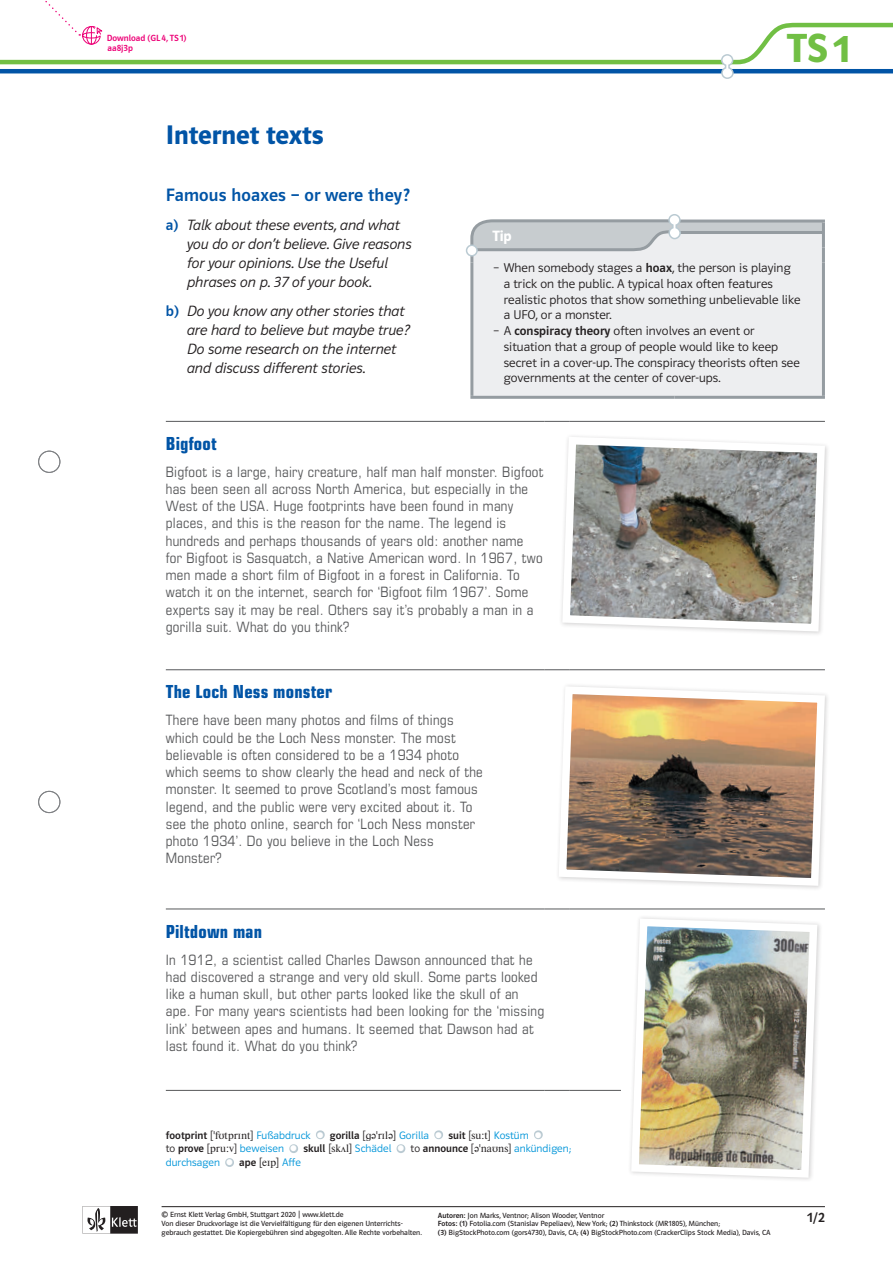
<style>
.page{position:relative;width:893px;height:1263px;background:#fff}
.page>*{position:absolute;margin:0;border:0;box-sizing:border-box;transform-origin:0 0}
.t1{font:42px "Polo 22 K Hfett";color:#71bf44}
.g_titel_3{font:600 27px "Polo CEF";color:#0154a6}
.g_titel_aufgabe{font:700 condensed 18px "Eurostile LT";letter-spacing:.01em;color:#0154a6}
.g_titel_aufgabe_geri{font:500 18px "Polo CEF";letter-spacing:.01em;color:#0154a6}
.g_arbeitsanw_liste{font:italic 300 15px/19.2px "Polo CEF";color:#231f20}
.t2{font:600 15px "Polo CEF";color:#fff}
.g_text_web{font:condensed 14.25px/17.2px "Eurostile LT";letter-spacing:.02em;color:#57585a}
.t3{font:500 13.5px "Polo CEF";color:#231f20}
.g_text_box{font:300 12.75px/15.8px "Polo CEF";letter-spacing:.005em;color:#231f20}
.g_fussnote{font:300 10.8px/13.8px "Polo CEF";letter-spacing:.005em;color:#0095d9}
.Online_Link_1{font:500 9px/10.5px "Polo CEF";color:#ed0277}
.t4{font:7.5px/8.9px "Polo CEF";color:#231f20}
.s1{font-weight:500;font-style:normal;color:#0154a6}
.s2{font-weight:500}
.s3{font-weight:500;color:#231f20}
.s4{color:#231f20}
.s5{font-family:"Klett 55 Phon Ser";font-weight:400;color:#231f20}
.s6{font-family:"Mistral";font-weight:400;font-size:13.5px;color:#fff}
</style>
<div class="page">
<svg style="left:83px;top:1206px;width:55px;height:27px"></svg>
<div style="left:38px;top:451px;width:22px;height:22px;border:1px solid #808285;border-radius:50%"></div>
<div style="left:38px;top:791px;width:22px;height:22px;border:1px solid #808285;border-radius:50%"></div>
<hr style="left:162px;top:1206px;width:663px;height:1px;background:#231f20">
<svg style="left:0;top:1px;width:893px;height:78px"></svg>
<hr style="left:166px;top:421px;width:378px;height:1px;background:#57585a">
<svg style="left:544px;top:421px;width:26px;height:1px"></svg>
<hr style="left:570px;top:421px;width:255px;height:1px;background:#57585a">
<hr style="left:166px;top:669px;width:378px;height:1px;background:#57585a">
<svg style="left:544px;top:669px;width:26px;height:1px"></svg>
<hr style="left:570px;top:669px;width:255px;height:1px;background:#57585a">
<hr style="left:166px;top:908px;width:378px;height:1px;background:#57585a">
<svg style="left:544px;top:908px;width:26px;height:1px"></svg>
<hr style="left:570px;top:908px;width:255px;height:1px;background:#57585a">
<hr style="left:166px;top:1090px;width:378px;height:1px;background:#57585a">
<svg style="left:544px;top:1090px;width:26px;height:1px"></svg>
<hr style="left:570px;top:1090px;width:255px;height:1px;background:#57585a">
<svg style="left:561px;top:436px;width:267px;height:198px"></svg>
<svg style="left:558px;top:685px;width:270px;height:204px"></svg>
<div style="left:621px;top:1075px;width:212px;height:29px;background:#fff"></div>
<img style="left:630px;top:917px;width:190px;height:263px">
<svg style="left:316px;top:1130px;width:9px;height:10px"></svg>
<svg style="left:434px;top:1130px;width:9px;height:10px"></svg>
<svg style="left:534px;top:1130px;width:9px;height:10px"></svg>
<svg style="left:289px;top:1144px;width:9px;height:9px"></svg>
<svg style="left:396px;top:1144px;width:10px;height:9px"></svg>
<svg style="left:225px;top:1158px;width:9px;height:9px"></svg>
<div style="left:674px;top:221px;width:149px;height:11px;background:#c7cccf"></div>
<div style="left:473px;top:234px;width:349px;height:162px;background:#edeef0"></div>
<hr style="left:470px;top:263px;width:3px;height:133px;background:#959ca1">
<hr style="left:822px;top:263px;width:3px;height:133px;background:#959ca1">
<hr style="left:470px;top:396px;width:204px;height:3px;background:#959ca1">
<hr style="left:674px;top:396px;width:151px;height:3px;background:#959ca1">
<hr style="left:470px;top:247px;width:3px;height:16px;background:#959ca1">
<hr style="left:822px;top:247px;width:3px;height:16px;background:#959ca1">
<hr style="left:673px;top:220px;width:152px;height:3px;background:#959ca1">
<svg style="left:822px;top:223px;width:3px;height:24px"></svg>
<hr style="left:673px;top:231px;width:152px;height:3px;background:#959ca1">
<div style="left:466px;top:244px;width:12px;height:12px;border:2px solid #bacad2;border-radius:50%"></div>
<svg style="left:469px;top:214px;width:213px;height:39px"></svg>
<p class="Online_Link_1" style="left:107px;top:33px;width:81px">Download (GL4, TS1) aa8j3p</p>
<p class="t1" style="left:787px;top:26px;width:65px">TS 1</p>
<p class="g_titel_3" style="left:166px;top:118px;width:160px">Internet texts</p>
<p class="g_titel_aufgabe_geri" style="left:166px;top:184px;width:245px">Famous hoaxes – or were they?</p>
<p class="g_arbeitsanw_liste" style="left:187px;top:215px;width:226px;text-indent:-21px"><span class="s1">a)</span> Talk about these events, and what you do or don’t believe. Give reasons for your opinions. Use the Useful phrases on p. 37 of your book.</p>
<p class="g_arbeitsanw_liste" style="left:187px;top:301px;width:224px;text-indent:-21px"><span class="s1">b)</span> Do you know any other stories that are hard to believe but maybe true?<br>Do some research on the internet and discuss different stories.</p>
<p class="t2" style="left:492px;top:227px;width:21px">Tip</p>
<p class="g_text_box" style="left:504px;top:260px;width:298px;text-indent:-11px">– When somebody stages a <span class="s2">hoax</span>, the person is playing<br>a trick on the public. A typical hoax often features realistic photos that show something unbelievable like a UFO, or a monster.</p>
<p class="g_text_box" style="left:504px;top:323px;width:298px;text-indent:-11px">– A <span class="s2">conspiracy theory</span> often involves an event or situation that a group of people would like to keep secret in a cover-up. The conspiracy theorists often see governments at the center of cover-ups.</p>
<p class="g_titel_aufgabe" style="left:166px;top:432px;width:52px">Bigfoot</p>
<p class="g_text_web" style="left:166px;top:463px;width:379px">Bigfoot is a large, hairy creature, half man half monster. Bigfoot has been seen all across North America, but especially in the West of the USA. Huge footprints have been found in many places, and this is the reason for the name. The legend is hundreds and perhaps thousands of years old: another name<br>for Bigfoot is Sasquatch, a Native American word. In 1967, two men made a short film of Bigfoot in a forest in California. To watch it on the internet, search for ‘Bigfoot film 1967’. Some experts say it may be real. Others say it’s probably a man in a gorilla suit. What do you think?</p>
<p class="g_titel_aufgabe" style="left:166px;top:681px;width:168px">The Loch Ness monster</p>
<p class="g_text_web" style="left:166px;top:711px;width:319px">There have been many photos and films of things which could be the Loch Ness monster. The most believable is often considered to be a 1934 photo which seems to show clearly the head and neck of the monster. It seemed to prove Scotland’s most famous legend, and the public were very excited about it. To see the photo online, search for ‘Loch Ness monster photo 1934’. Do you believe in the Loch Ness Monster?</p>
<p class="g_titel_aufgabe" style="left:166px;top:920px;width:98px">Piltdown man</p>
<p class="g_text_web" style="left:166px;top:950px;width:380px">In 1912, a scientist called Charles Dawson announced that he had discovered a strange and very old skull. Some parts looked like a human skull, but other parts looked like the skull of an ape. For many years scientists had been looking for the ‘missing link’ between apes and humans. It seemed that Dawson had at last found it. What do you think?</p>
<p class="g_fussnote" style="left:166px;top:1128px;width:407px"><span class="s3">footprint</span> <span class="s4">[</span><span class="s5">*fUtprInt</span><span class="s4">]</span> Fußabdruck <span class="s6">●</span> <span class="s3">gorilla</span> <span class="s4">[</span><span class="s5">GE*rIlE</span><span class="s4">]</span> Gorilla <span class="s6">●</span> <span class="s3">suit</span> <span class="s4">[</span><span class="s5">su:t</span><span class="s4">]</span> Kostüm <span class="s6">●<br></span><span class="s4">to</span> <span class="s3">prove</span> <span class="s4">[</span><span class="s5">pru:v</span><span class="s4">]</span> beweisen <span class="s6">●</span> <span class="s3">skull</span> <span class="s4">[</span><span class="s5">sk0l</span><span class="s4">]</span> Schädel <span class="s6">●</span> <span class="s4">to</span> <span class="s3">announce</span> <span class="s4">[</span><span class="s5">E*naUns</span><span class="s4">]</span> ankündigen; durchsagen <span class="s6">●</span> <span class="s3">ape</span> <span class="s4">[</span><span class="s5">eIp</span><span class="s4">]</span> Affe</p>
<p class="t4" style="left:162px;top:1211px;width:262px">© Ernst Klett Verlag GmbH, Stuttgart 2020 | www.klett.de<br>Von dieser Druckvorlage ist die Vervielfältigung für den eigenen Unterrichts&shy;gebrauch gestattet. Die Kopiergebühren sind abgegolten. Alle Rechte vorbehalten.</p>
<p class="t4" style="left:438px;top:1211px;width:334px"><span class="s2">Autoren:</span> Jon Marks, Ventnor; Alison Wooder, Ventnor<br><span class="s2">Fotos: (1)</span> Fotolia.com (Stanislav Pepeliaev), New York; <span class="s2">(2)</span> Thinkstock (MR1805), München;<br><span class="s2">(3)</span> BigStockPhoto.com (gors4730), Davis, CA; <span class="s2">(4)</span> BigStockPhoto.com (CrackerClips Stock Media), Davis, CA</p>
<p class="t3" style="left:807px;top:1209px;width:19px">1/2</p>
</div>
